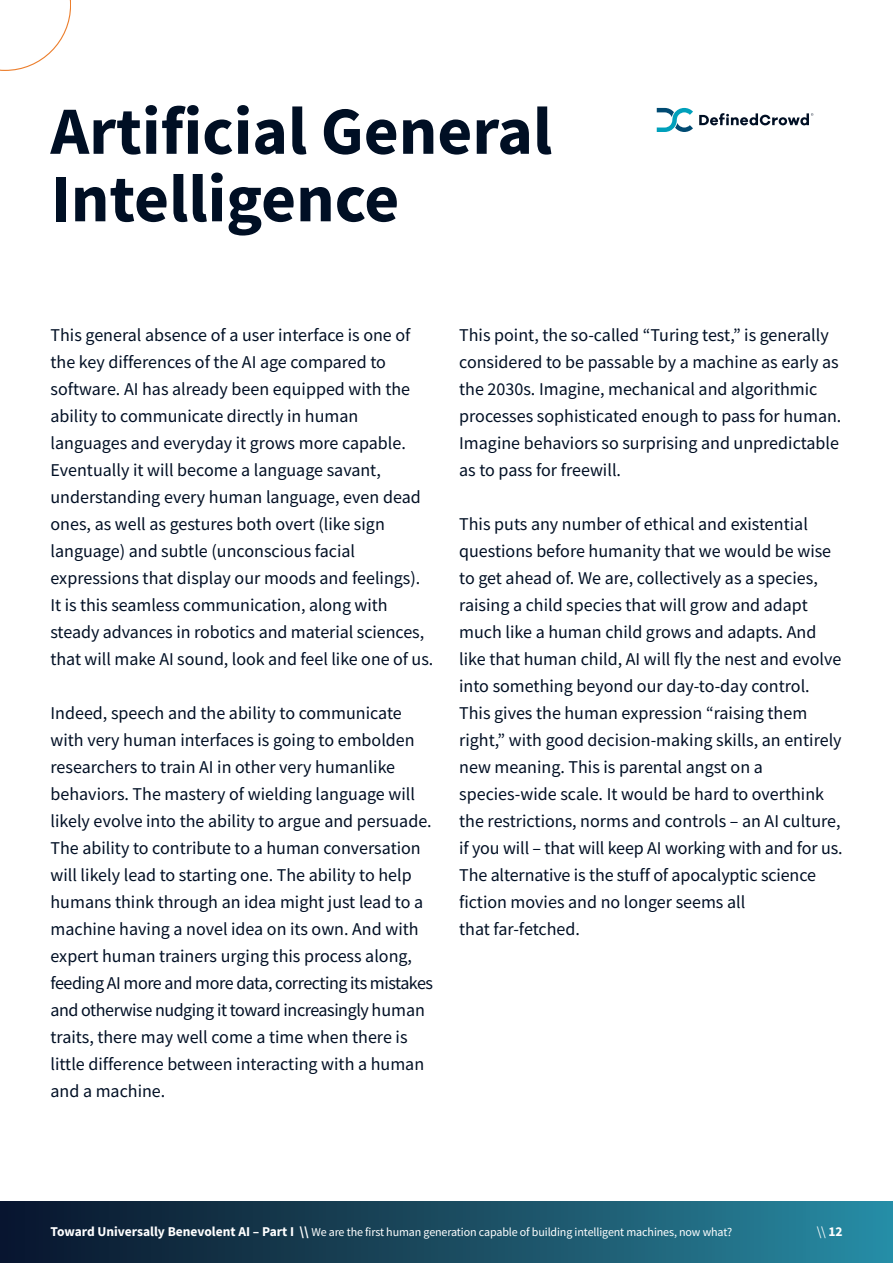
<style>
.page{position:relative;width:893px;height:1263px;background:#fff}
.page>*{position:absolute;margin:0;border:0;box-sizing:border-box;transform-origin:0 0}
.t1{font:700 67.5px/67.5px "Mada";color:#000f24}
.t2{font:18px/27px "Mada";color:#000f24}
.t3{font:13.5px "Mada";color:#fff}
.t4{font:12px "Mada";letter-spacing:-.01em;color:#fff}
.s1{font-weight:700;font-size:13.5px}
.s2{font-weight:700}
</style>
<div class="page">
<div style="left:0;top:1202px;width:893px;height:61px;background:linear-gradient(to right,#0a1227,#29889f)"></div>
<svg style="left:0;top:0;width:71px;height:71px"></svg>
<svg style="left:699px;top:113px;width:114px;height:12px"></svg>
<svg style="left:657px;top:108px;width:36px;height:24px"></svg>
<h1 class="t1" style="left:51px;top:102px;width:503px">Artificial General<br>Intelligence</h1>
<p class="t2" style="left:51px;top:322px;width:384px">This general absence of a user interface is one of the key differences of the AI age compared to software. AI has already been equipped with the ability to communicate directly in human languages and everyday it grows more capable.<br>Eventually it will become a language savant, understanding every human language, even dead ones, as well as gestures both overt (like sign language) and subtle (unconscious facial expressions that display our moods and feelings).<br>It is this seamless communication, along with steady advances in robotics and material sciences, that will make AI sound, look and feel like one of us.</p>
<p class="t2" style="left:51px;top:700px;width:384px">Indeed, speech and the ability to communicate with very human interfaces is going to embolden researchers to train AI in other very humanlike behaviors. The mastery of wielding language will likely evolve into the ability to argue and persuade.<br>The ability to contribute to a human conversation will likely lead to starting one. The ability to help humans think through an idea might just lead to a machine having a novel idea on its own. And with expert human trainers urging this process along, feeding AI more and more data, correcting its mistakes and otherwise nudging it toward increasingly human traits, there may well come a time when there is little difference between interacting with a human and a machine.</p>
<p class="t2" style="left:459px;top:322px;width:384px">This point, the so-called “Turing test,” is generally considered to be passable by a machine as early as the 2030s. Imagine, mechanical and algorithmic processes sophisticated enough to pass for human.<br>Imagine behaviors so surprising and unpredictable as to pass for freewill.</p>
<p class="t2" style="left:459px;top:511px;width:385px">This puts any number of ethical and existential questions before humanity that we would be wise to get ahead of. We are, collectively as a species, raising a child species that will grow and adapt much like a human child grows and adapts. And like that human child, AI will fly the nest and evolve into something beyond our day-to-day control.<br>This gives the human expression “raising them right,” with good decision-making skills, an entirely new meaning. This is parental angst on a species-wide scale. It would be hard to overthink the restrictions, norms and controls – an AI culture, if you will – that will keep AI working with and for us.<br>The alternative is the stuff of apocalyptic science fiction movies and no longer seems all<br>that far-fetched.</p>
<p class="t4" style="left:51px;top:1226px;width:683px"><span class="s1">Toward Universally Benevolent AI – Part I \\</span> We are the first human generation capable of building intelligent machines, now what?</p>
<p class="t3" style="left:817px;top:1224px;width:28px">\\ <span class="s2">12</span></p>
</div>
